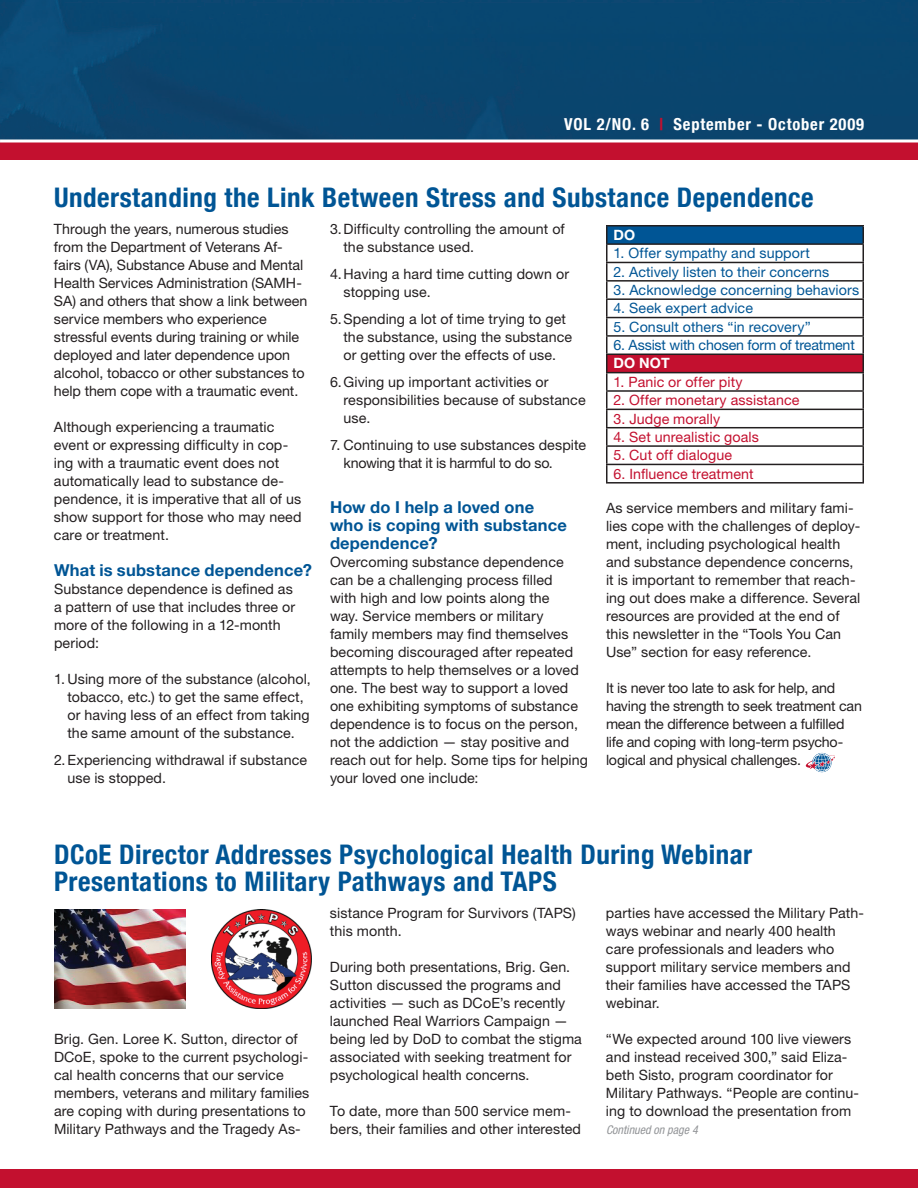
<style>
.page{position:relative;width:918px;height:1188px;background:#fff}
.page>*{position:absolute;margin:0;border:0;box-sizing:border-box;transform-origin:0 0}
.t1{font:700 condensed 27px/27px "Helvetica Neue";letter-spacing:.02em;color:#005595}
.t2{font:700 16.5px/18px "Helvetica Neue LT Std";letter-spacing:.01em;color:#005595}
.t3{font:700 condensed 16.5px "Helvetica Neue";letter-spacing:.05em;color:#fff}
.t4{font:14.25px/18px "Helvetica Neue LT Std";letter-spacing:.005em;color:#231f20}
.t5{font:14.25px/18px "Helvetica Neue LT Std";letter-spacing:-.015em;color:#231f20}
.t6{font:14.25px "Helvetica Neue LT Std";letter-spacing:.005em;color:#005595}
.t7{font:14.25px "Helvetica Neue LT Std";letter-spacing:.005em;color:#c3102f}
.t8{font:14.25px "Helvetica Neue LT Std";letter-spacing:-.015em;color:#005595}
.t9{font:700 14.25px "Helvetica Neue LT Std";letter-spacing:.01em;color:#fff}
.t10{font:italic condensed 12px "Helvetica Neue LT Std";color:#939598}
.t11{font:600 3.15px/3.4px "Myriad Pro";color:#231f20}
.t12{font:3.15px "Myriad Pro";color:#231f20}
.s1{color:#c3102f}
</style>
<div class="page">
<img style="left:0;top:0;width:918px;height:139px">
<div style="left:0;top:142px;width:918px;height:18px;background:#c3102f"></div>
<div style="left:0;top:1170px;width:918px;height:18px;background:#c3102f"></div>
<div style="left:607px;top:226px;width:256px;height:18px;background:#005595"></div>
<div style="left:607px;top:354px;width:256px;height:19px;background:#c3102f"></div>
<hr style="left:606px;top:225px;width:258px;height:2px;background:#231f20">
<hr style="left:606px;top:243px;width:258px;height:2px;background:#231f20">
<hr style="left:606px;top:262px;width:258px;height:1px;background:#231f20">
<hr style="left:606px;top:280px;width:258px;height:2px;background:#231f20">
<hr style="left:606px;top:298px;width:258px;height:2px;background:#231f20">
<hr style="left:606px;top:317px;width:258px;height:1px;background:#231f20">
<hr style="left:606px;top:335px;width:258px;height:2px;background:#231f20">
<hr style="left:606px;top:354px;width:258px;height:1px;background:#231f20">
<hr style="left:606px;top:372px;width:258px;height:1px;background:#231f20">
<hr style="left:606px;top:390px;width:258px;height:2px;background:#231f20">
<hr style="left:606px;top:409px;width:258px;height:1px;background:#231f20">
<hr style="left:606px;top:427px;width:258px;height:1px;background:#231f20">
<hr style="left:606px;top:445px;width:258px;height:2px;background:#231f20">
<hr style="left:606px;top:464px;width:258px;height:1px;background:#231f20">
<svg style="left:606px;top:227px;width:2px;height:255px"></svg>
<svg style="left:862px;top:227px;width:2px;height:255px"></svg>
<hr style="left:606px;top:482px;width:258px;height:2px;background:#231f20">
<svg style="left:805px;top:753px;width:30px;height:19px"></svg>
<img style="left:212px;top:909px;width:100px;height:100px">
<img style="left:54px;top:909px;width:132px;height:99px">
<p class="t3" style="left:564px;top:114px;width:301px">VOL 2/NO. 6 <span class="s1">|</span> September - October 2009</p>
<h1 class="t1" style="left:54px;top:184px;width:761px">Understanding the Link Between Stress and Substance Dependence</h1>
<p class="t4" style="left:343px;top:220px;width:223px;text-indent:-13px">3.Difficulty controlling the amount of the substance used.</p>
<p class="t4" style="left:343px;top:265px;width:227px;text-indent:-13px">4.Having a hard time cutting down or stopping use.</p>
<p class="t4" style="left:343px;top:310px;width:230px;text-indent:-13px">5.Spending a lot of time trying to get the substance, using the substance or getting over the effects of use.</p>
<p class="t4" style="left:343px;top:373px;width:244px;text-indent:-13px">6.Giving up important activities or responsibilities because of substance use.</p>
<p class="t4" style="left:343px;top:436px;width:244px;text-indent:-13px">7. Continuing to use substances despite knowing that it is harmful to do so.</p>
<p class="t2" style="left:330px;top:498px;width:238px">How do I help a loved one who is coping with substance dependence?</p>
<p class="t4" style="left:330px;top:553px;width:259px">Overcoming substance dependence can be a challenging process filled<br>with high and low points along the<br>way. Service members or military<br>family members may find themselves becoming discouraged after repeated attempts to help themselves or a loved one. The best way to support a loved one exhibiting symptoms of substance dependence is to focus on the person, not the addiction — stay positive and reach out for help. Some tips for helping your loved one include:</p>
<p class="t4" style="left:54px;top:220px;width:255px">Through the years, numerous studies from the Department of Veterans Af&shy;fairs (VA), Substance Abuse and Mental Health Services Administration (SAMH-SA) and others that show a link between service members who experience stressful events during training or while deployed and later dependence upon alcohol, tobacco or other substances to help them cope with a traumatic event.</p>
<p class="t4" style="left:54px;top:418px;width:249px">Although experiencing a traumatic event or expressing difficulty in cop&shy;ing with a traumatic event does not automatically lead to substance de&shy;pendence, it is imperative that all of us show support for those who may need care or treatment.</p>
<p class="t2" style="left:54px;top:561px;width:259px">What is substance dependence?</p>
<p class="t4" style="left:54px;top:580px;width:243px">Substance dependence is defined as a pattern of use that includes three or more of the following in a 12-month period:</p>
<p class="t4" style="left:67px;top:670px;width:245px;text-indent:-13px">1. Using more of the substance (alcohol, tobacco, etc.) to get the same effect, or having less of an effect from taking the same amount of the substance.</p>
<p class="t4" style="left:67px;top:751px;width:241px;text-indent:-13px">2.Experiencing withdrawal if substance use is stopped.</p>
<p class="t9" style="left:614px;top:226px;width:23px">DO</p>
<p class="t6" style="left:614px;top:245px;width:198px">1. Offer sympathy and support</p>
<p class="t6" style="left:614px;top:263px;width:217px">2. Actively listen to their concerns</p>
<p class="t6" style="left:614px;top:282px;width:247px">3. Acknowledge concerning behaviors</p>
<p class="t6" style="left:614px;top:300px;width:141px">4. Seek expert advice</p>
<p class="t6" style="left:614px;top:318px;width:199px">5. Consult others “in recovery”</p>
<p class="t8" style="left:614px;top:337px;width:243px">6. Assist with chosen form of treatment</p>
<p class="t9" style="left:614px;top:355px;width:58px">DO NOT</p>
<p class="t7" style="left:614px;top:373px;width:131px">1. Panic or offer pity</p>
<p class="t7" style="left:614px;top:392px;width:188px">2. Offer monetary assistance</p>
<p class="t7" style="left:614px;top:410px;width:108px">3. Judge morally</p>
<p class="t7" style="left:614px;top:428px;width:147px">4. Set unrealistic goals</p>
<p class="t7" style="left:614px;top:447px;width:120px">5. Cut off dialogue</p>
<p class="t7" style="left:614px;top:465px;width:142px">6. Influence treatment</p>
<p class="t4" style="left:606px;top:499px;width:256px">As service members and military fami&shy;lies cope with the challenges of deploy&shy;ment, including psychological health and substance dependence concerns, it is important to remember that reach&shy;ing out does make a difference. Several resources are provided at the end of this newsletter in the “Tools You Can Use” section for easy reference.</p>
<p class="t5" style="left:606px;top:679px;width:258px">It is never too late to ask for help, and having the strength to seek treatment can mean the difference between a fulfilled life and coping with long-term psycho&shy;logical and physical challenges.</p>
<p class="t11" style="left:812px;top:686px;width:50px">ABCDEFGHIJKLMNOPQRSTUVWXYZ<br>1234567890</p>
<p class="t12" style="left:812px;top:703px;width:17px">1234567890</p>
<h1 class="t1" style="left:54px;top:841px;width:700px">DCoE Director Addresses Psychological Health During Webinar<br>Presentations to Military Pathways and TAPS</h1>
<p class="t4" style="left:54px;top:1030px;width:257px">Brig. Gen. Loree K. Sutton, director of DCoE, spoke to the current psychologi&shy;cal health concerns that our service members, veterans and military families are coping with during presentations to Military Pathways and the Tragedy As-</p>
<p class="t4" style="left:330px;top:904px;width:247px">sistance Program for Survivors (TAPS) this month.</p>
<p class="t4" style="left:330px;top:958px;width:253px">During both presentations, Brig. Gen.<br>Sutton discussed the programs and activities — such as DCoE’s recently launched Real Warriors Campaign — being led by DoD to combat the stigma associated with seeking treatment for psychological health concerns.</p>
<p class="t4" style="left:330px;top:1102px;width:253px">To date, more than 500 service mem&shy;bers, their families and other interested</p>
<p class="t4" style="left:606px;top:904px;width:259px">parties have accessed the Military Path&shy;ways webinar and nearly 400 health care professionals and leaders who support military service members and their families have accessed the TAPS webinar.</p>
<p class="t4" style="left:606px;top:1030px;width:255px">“We expected around 100 live viewers and instead received 300,” said Eliza&shy;beth Sisto, program coordinator for Military Pathways. “People are continu&shy;ing to download the presentation from</p>
<p class="t10" style="left:606px;top:1123px;width:93px">Continued on page 4</p>
</div>
